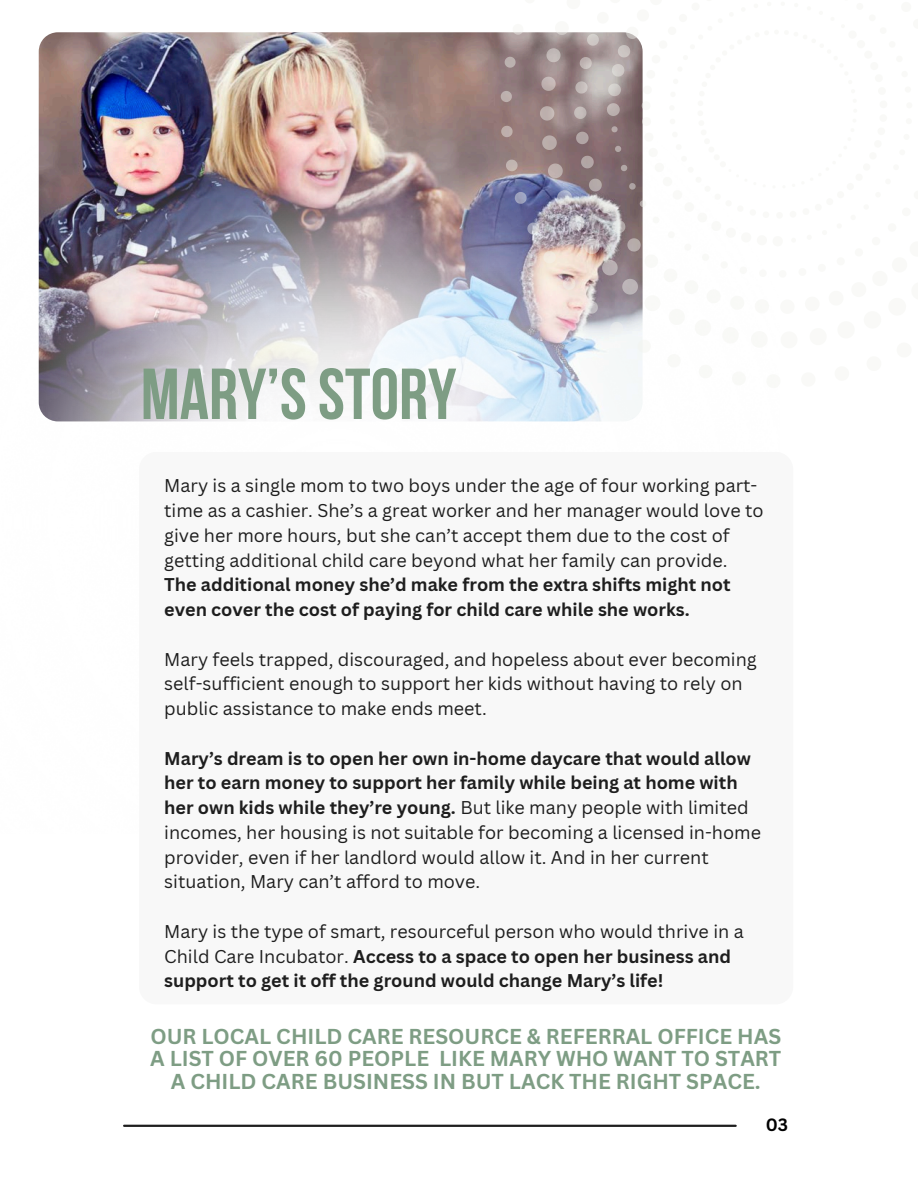
<style>
.page{position:relative;width:918px;height:1188px;background:#fff}
.page>*{position:absolute;margin:0;border:0;box-sizing:border-box;transform-origin:0 0}
.t1{font:700 72px "Bebas Neue";color:#7e9d84}
.t2{font:700 21px/22.5px "Canva Sans";color:#7e9d84;text-align:center}
.t3{font:18px/24.8px "Canva Sans";color:#1e1e1e}
.t4{font:700 18px/24.8px "Canva Sans";color:#1e1e1e}
.t5{font:700 17.4px "Canva Sans";color:#000}
.s1{font-weight:700}
.s2{font-weight:400}
</style>
<div class="page">
<hr style="left:124px;top:1125px;width:612px;height:2px;background:#1e1e1e">
<img style="left:39px;top:32px;width:462px;height:24px">
<img style="left:38px;top:56px;width:604px;height:366px">
<img style="left:501px;top:32px;width:142px;height:356px">
<div style="left:139px;top:452px;width:654px;height:552px;background:#f8f8f8;border-radius:18px"></div>
<p class="t1" style="left:141px;top:365px;width:317px">MARY’S STORY</p>
<p class="t3" style="left:164px;top:473px;width:601px">Mary is a single mom to two boys under the age of four working part&shy;time as a cashier. She’s a great worker and her manager would love to give her more hours, but she can’t accept them due to the cost of getting additional child care beyond what her family can provide.</p>
<p class="t4" style="left:164px;top:572px;width:568px">The additional money she’d make from the extra shifts might not even cover the cost of paying for child care while she works.</p>
<h1 class="t3" style="left:164px;top:646px;width:594px">Mary feels trapped, discouraged, and hopeless about ever becoming self-sufficient enough to support her kids without having to rely on public assistance to make ends meet.</h1>
<p class="t3" style="left:164px;top:745px;width:598px"><span class="s1">Mary’s dream is to open her own in-home daycare that would allow her to earn money to support her family while being at home with her own kids while they’re young.</span> But like many people with limited incomes, her housing is not suitable for becoming a licensed in-home provider, even if her landlord would allow it. And in her current situation, Mary can’t afford to move.</p>
<p class="t4" style="left:164px;top:919px;width:581px"><span class="s2">Mary is the type of smart, resourceful person who would thrive in a<br>Child Care Incubator.</span> Access to a space to open her business and support to get it off the ground would change Mary’s life!</p>
<p class="t2" style="left:150px;top:1024px;width:633px">OUR LOCAL CHILD CARE RESOURCE &amp; REFERRAL OFFICE HAS<br>A LIST OF OVER 60 PEOPLE LIKE MARY WHO WANT TO START<br>A CHILD CARE BUSINESS IN BUT LACK THE RIGHT SPACE.</p>
<p class="t5" style="left:766px;top:1113px;width:24px">03</p>
</div>
